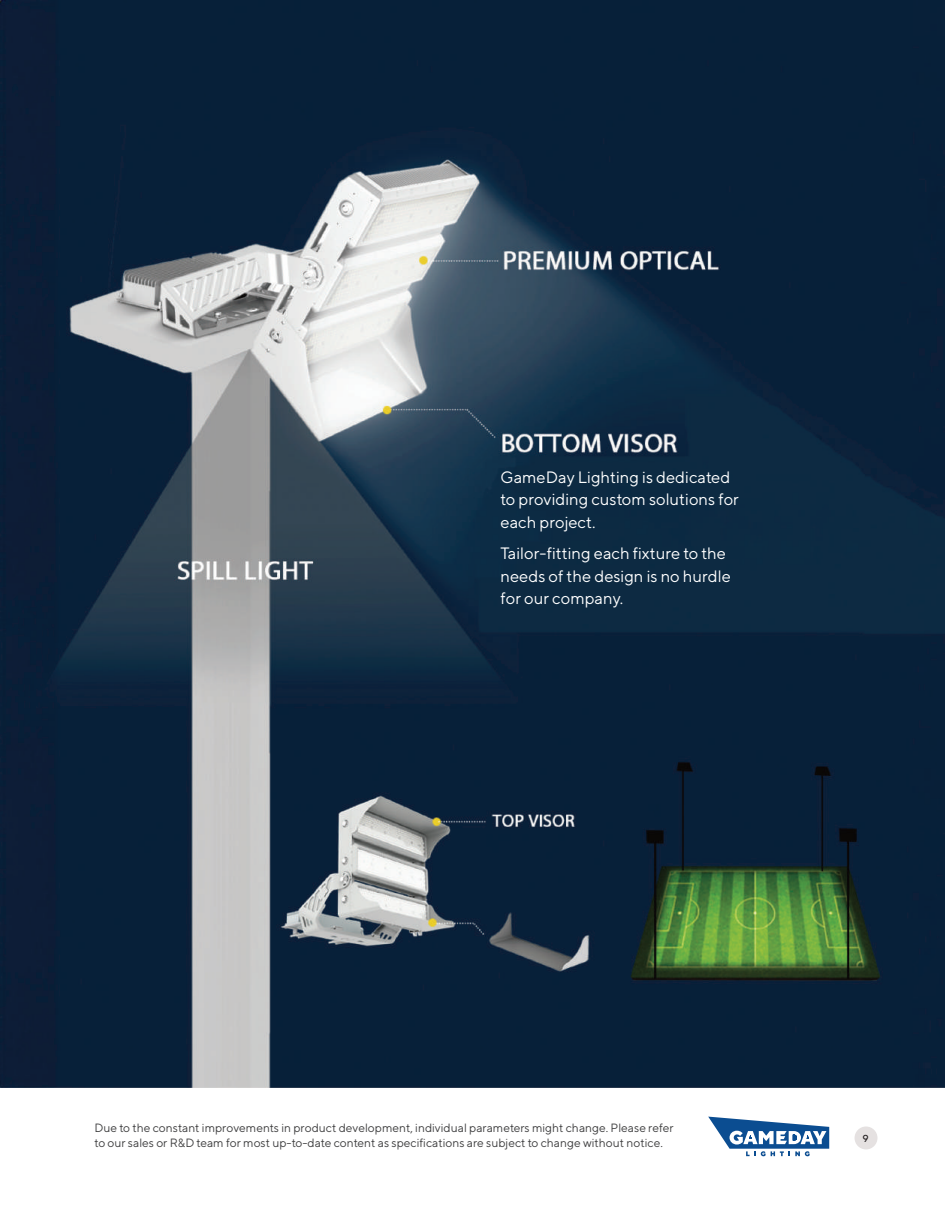
<style>
.page{position:relative;width:945px;height:1215px;background:#fff}
.page>*{position:absolute;margin:0;border:0;box-sizing:border-box;transform-origin:0 0}
.t1{font:16.5px/22.5px "TT Norms";color:#fff}
.t2{font:12px/15px "TT Norms";color:#3e3e3f}
.t3{font:500 10.2px "TT Norms";color:#231f20}
</style>
<div class="page">
<img style="left:0;top:0;width:945px;height:1087px">
<div style="left:855px;top:1126px;width:22px;height:23px;background:#e5e1e1;border-radius:50%"></div>
<svg style="left:708px;top:1117px;width:121px;height:39px"></svg>
<h1 class="t1" style="left:501px;top:466px;width:240px">GameDay Lighting is dedicated to providing custom solutions for each project.</h1>
<h1 class="t1" style="left:501px;top:542px;width:232px">Tailor-fitting each fixture to the needs of the design is no hurdle for our company.</h1>
<p class="t2" style="left:94px;top:1120px;width:581px">Due to the constant improvements in product development, individual parameters might change. Please refer to our sales or R&amp;D team for most up-to-date content as specifications are subject to change without notice.</p>
<p class="t3" style="left:863px;top:1132px;width:8px">9</p>
</div>
